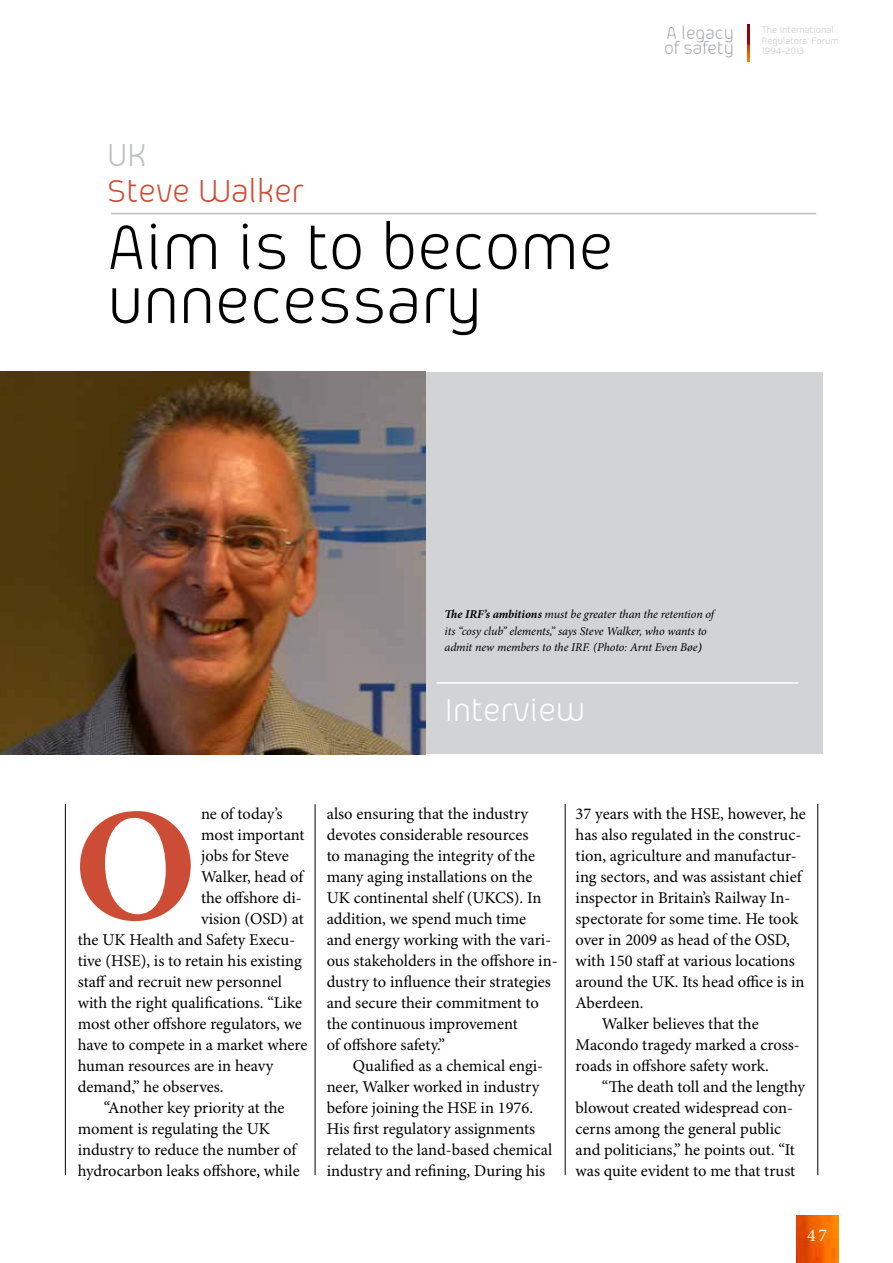
<style>
.page{position:relative;width:893px;height:1263px;background:#fff}
.page>*{position:absolute;margin:0;border:0;box-sizing:border-box;transform-origin:0 0}
.t1{font:700 162px "Minion Pro";color:#cd4c35}
.t2{font:72px/54px "Aeroportal";color:#000}
.t3{font:36px "Aeroportal";color:#cd4c35}
.t4{font:36px "Aeroportal";color:#fff}
.t5{font:36px "Aeroportal";color:#bcbec0}
.t6{font:19.65px/15.5px "Aeroportal";color:#a7a9ac}
.t7{font:18px "Minion Pro";color:#fff}
.t8{font:16.5px/21px "Minion Pro";letter-spacing:-.005em;color:#000}
.t9{font:italic 12px/16.5px "Minion Pro";letter-spacing:-.005em;color:#000}
.t10{font:10.5px/10.5px "Aeroportal";color:#c7c8ca}
.s1{font-weight:700}
.s2{font-family:"Minion Pro Semibold It Capt";font-style:normal}
</style>
<div class="page">
<img style="left:796px;top:1215px;width:43px;height:48px">
<img style="left:748px;top:24px;width:1px;height:37px">
<div style="left:54px;top:373px;width:768px;height:381px;background:#d1d3d4"></div>
<img style="left:0;top:372px;width:425px;height:382px">
<hr style="left:111px;top:213px;width:705px;height:1px;background:#bcbec0">
<hr style="left:437px;top:682px;width:361px;height:2px;background:#fff">
<hr style="left:315px;top:804px;width:1px;height:371px;background:#000">
<hr style="left:565px;top:804px;width:1px;height:371px;background:#000">
<hr style="left:65px;top:804px;width:1px;height:371px;background:#000">
<hr style="left:817px;top:804px;width:1px;height:371px;background:#000">
<h3 class="t5" style="left:107px;top:136px;width:41px">UK</h3>
<h3 class="t3" style="left:107px;top:172px;width:198px">Steve Walker</h3>
<h2 class="t2" style="left:107px;top:219px;width:508px">Aim is to become unnecessary</h2>
<p class="t6" style="left:664px;top:25px;width:71px">A legacy of safety</p>
<p class="t10" style="left:762px;top:24px;width:79px">The International<br>Regulators’ Forum<br>1994-2013</p>
<p class="t9" style="left:445px;top:607px;width:271px"><span class="s1">The IRF’s ambitions</span> must be greater than the retention of its “cosy club” elements,” says Steve Walker, who wants to admit new members to the IRF. (Photo: Arnt Even Bøe<span class="s2">)</span></p>
<h3 class="t4" style="left:445px;top:691px;width:142px">Interview</h3>
<p class="t8" style="left:201px;top:804px;width:83px">ne of today’s</p>
<p class="t8" style="left:201px;top:825px;width:105px">most important</p>
<p class="t8" style="left:201px;top:846px;width:89px">jobs for Steve</p>
<p class="t8" style="left:201px;top:867px;width:104px">Walker, head of</p>
<p class="t8" style="left:201px;top:888px;width:102px">the offshore di-</p>
<p class="t8" style="left:201px;top:909px;width:104px">vision (OSD) at</p>
<p class="t8" style="left:78px;top:930px;width:219px">the UK Health and Safety Execu-</p>
<p class="t8" style="left:78px;top:951px;width:226px">tive (HSE), is to retain his existing</p>
<p class="t8" style="left:78px;top:972px;width:206px">staff and recruit new personnel</p>
<p class="t8" style="left:78px;top:993px;width:226px">with the right qualifications. “Like</p>
<p class="t8" style="left:78px;top:1014px;width:226px">most other offshore regulators, we</p>
<p class="t8" style="left:78px;top:1035px;width:231px">have to compete in a market where</p>
<p class="t8" style="left:78px;top:1056px;width:197px">human resources are in heavy</p>
<p class="t8" style="left:78px;top:1077px;width:147px">demand,” he observes.</p>
<p class="t8" style="left:104px;top:1098px;width:182px">“Another key priority at the</p>
<p class="t8" style="left:78px;top:1119px;width:194px">moment is regulating the UK</p>
<p class="t8" style="left:78px;top:1140px;width:220px">industry to reduce the number of</p>
<p class="t8" style="left:78px;top:1161px;width:224px">hydrocarbon leaks offshore, while</p>
<h1 class="t1" style="left:73px;top:770px;width:126px">O</h1>
<p class="t8" style="left:327px;top:804px;width:232px">also ensuring that the industry devotes considerable resources<br>to managing the integrity of the many aging installations on the<br>UK continental shelf (UKCS). In addition, we spend much time<br>and energy working with the vari&shy;ous stakeholders in the offshore in&shy;dustry to influence their strategies and secure their commitment to the continuous improvement<br>of offshore safety.”</p>
<p class="t8" style="left:327px;top:1056px;width:227px;text-indent:26px">Qualified as a chemical engi&shy;neer, Walker worked in industry before joining the HSE in 1976.<br>His first regulatory assignments related to the land-based chemical industry and refining, During his</p>
<p class="t8" style="left:576px;top:804px;width:232px">37 years with the HSE, however, he</p>
<p class="t8" style="left:576px;top:825px;width:227px">has also regulated in the construc-</p>
<p class="t8" style="left:576px;top:846px;width:223px">tion, agriculture and manufactur-</p>
<p class="t8" style="left:576px;top:867px;width:227px">ing sectors, and was assistant chief</p>
<p class="t8" style="left:576px;top:888px;width:216px">inspector in Britain’s Railway In-</p>
<p class="t8" style="left:576px;top:909px;width:224px">spectorate for some time. He took</p>
<p class="t8" style="left:576px;top:930px;width:216px">over in 2009 as head of the OSD,</p>
<p class="t8" style="left:576px;top:951px;width:221px">with 150 staff at various locations</p>
<p class="t8" style="left:576px;top:972px;width:230px">around the UK. Its head office is in</p>
<p class="t8" style="left:576px;top:993px;width:69px">Aberdeen.</p>
<p class="t8" style="left:602px;top:1014px;width:158px">Walker believes that the</p>
<p class="t8" style="left:576px;top:1035px;width:226px">Macondo tragedy marked a cross-</p>
<p class="t8" style="left:576px;top:1056px;width:195px">roads in offshore safety work.</p>
<p class="t8" style="left:602px;top:1077px;width:205px">“The death toll and the lengthy</p>
<p class="t8" style="left:576px;top:1098px;width:219px">blowout created widespread con-</p>
<p class="t8" style="left:576px;top:1119px;width:207px">cerns among the general public</p>
<p class="t8" style="left:576px;top:1140px;width:221px">and politicians,” he points out. “It</p>
<p class="t8" style="left:576px;top:1161px;width:221px">was quite evident to me that trust</p>
<p class="t7" style="left:807px;top:1225px;width:21px">47</p>
</div>
